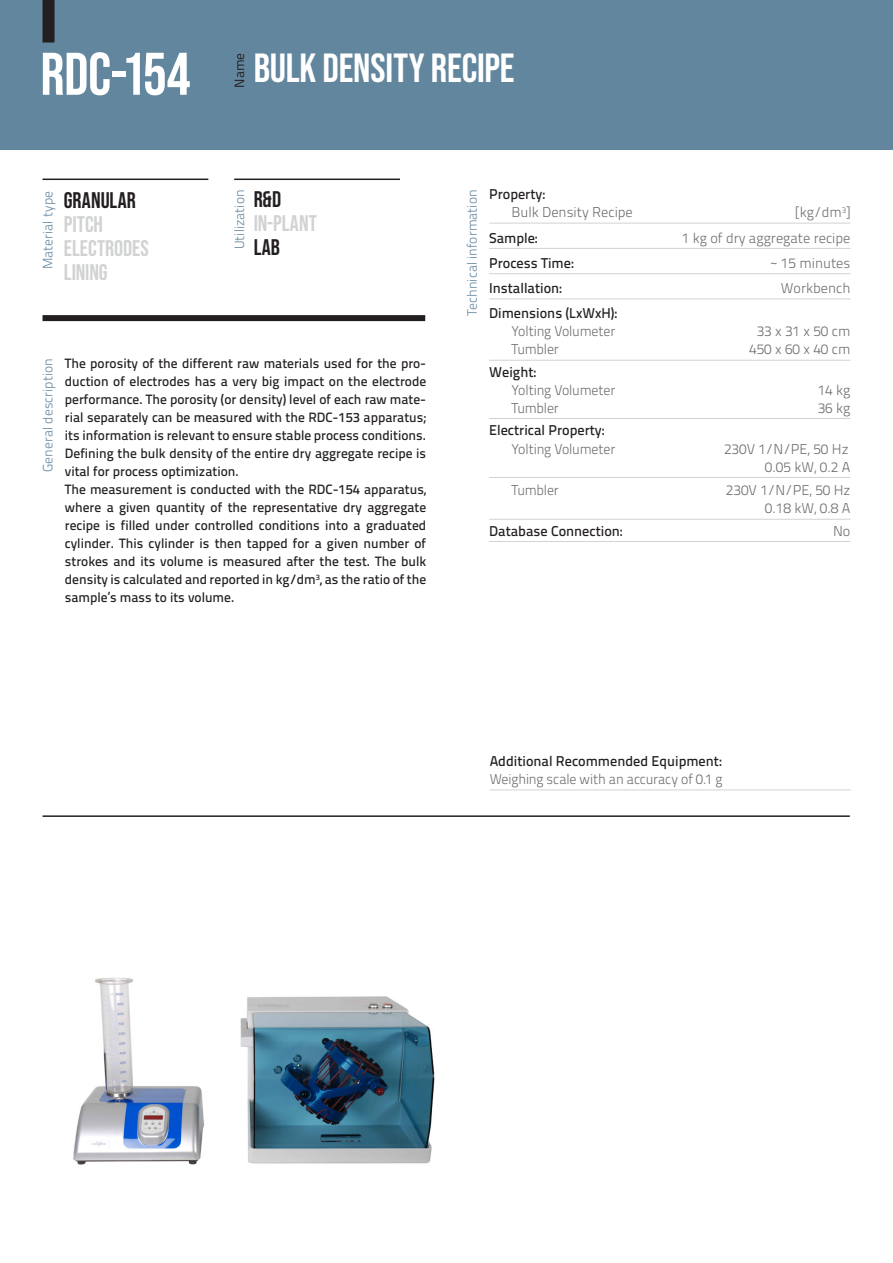
<style>
.page{position:relative;width:893px;height:1263px;background:#fff}
.page>*{position:absolute;margin:0;border:0;box-sizing:border-box;transform-origin:0 0}
.t1{font:60px "Bebas Neue";letter-spacing:-.005em;color:#fff}
.t2{font:40.5px "Bebas Neue";letter-spacing:-.005em;color:#fff}
.t3{font:22.5px/24px "Bebas Neue";color:#d1d2d4}
.t4{font:22.5px "Bebas Neue";letter-spacing:.01em;color:#231f20}
.t5{font:14.25px/18px "Titillium Text 25 L 250 wt";color:#6c6d70;text-align:right}
.t6{font:14.25px "Titillium Text 25 L 600 wt";color:#231f20}
.t7{font:13.5px/18px "Titillium Text 25 L 600 wt";color:#231f20}
.t8{font:13.5px "Titillium Text 25 L 250 wt";letter-spacing:.005em;color:#63869f}
.t9{font:13.5px "Titillium Text 25 L 400 wt";color:#231f20}
</style>
<div class="page">
<div style="left:0;top:0;width:893px;height:150px;background:#63869f"></div>
<div style="left:43px;top:0;width:12px;height:43px;background:#231f20"></div>
<hr style="left:43px;top:179px;width:165px;height:1px;background:#231f20">
<hr style="left:234px;top:179px;width:166px;height:1px;background:#231f20">
<div style="left:43px;top:315px;width:382px;height:6px;background:#231f20"></div>
<img style="left:73px;top:977px;width:362px;height:188px">
<hr style="left:489px;top:223px;width:361px;height:1px;background:#d1d2d4">
<hr style="left:489px;top:248px;width:361px;height:1px;background:#d1d2d4">
<hr style="left:489px;top:273px;width:361px;height:1px;background:#d1d2d4">
<hr style="left:489px;top:299px;width:361px;height:1px;background:#d1d2d4">
<hr style="left:489px;top:360px;width:361px;height:1px;background:#d1d2d4">
<hr style="left:489px;top:418px;width:361px;height:1px;background:#d1d2d4">
<hr style="left:489px;top:477px;width:361px;height:1px;background:#d1d2d4">
<hr style="left:489px;top:519px;width:361px;height:1px;background:#d1d2d4">
<hr style="left:489px;top:541px;width:361px;height:1px;background:#d1d2d4">
<hr style="left:43px;top:815px;width:807px;height:2px;background:#231f20">
<hr style="left:490px;top:790px;width:361px;height:1px;background:#d1d2d4">
<h1 class="t1" style="left:40px;top:40px;width:152px">RDC-154</h1>
<p class="t9" style="left:229px;top:88px;width:37px;rotate:-90deg">Name</p>
<h2 class="t2" style="left:254px;top:45px;width:262px">BULK DENSITY RECIPE</h2>
<p class="t8" style="left:38px;top:269px;width:80px;rotate:-90deg">Material type</p>
<p class="t8" style="left:230px;top:249px;width:61px;rotate:-90deg">Utilization</p>
<h3 class="t4" style="left:254px;top:187px;width:29px">R&amp;D</h3>
<h3 class="t4" style="left:64px;top:187px;width:74px">GRANULAR</h3>
<h3 class="t3" style="left:64px;top:212px;width:86px">PITCH<br>ELECTRODES<br>LINING</h3>
<h3 class="t3" style="left:254px;top:211px;width:65px">IN-PLANT</h3>
<h3 class="t4" style="left:254px;top:235px;width:28px">LAB</h3>
<p class="t8" style="left:38px;top:472px;width:115px;rotate:-90deg">General description</p>
<p class="t7" style="left:65px;top:354px;width:363px">The porosity of the different raw materials used for the pro&shy;duction of electrodes has a very big impact on the electrode performance. The porosity (or density) level of each raw mate&shy;rial separately can be measured with the RDC-153 apparatus; its information is relevant to ensure stable process conditions.<br>Defining the bulk density of the entire dry aggregate recipe is vital for process optimization.<br>The measurement is conducted with the RDC-154 apparatus, where a given quantity of the representative dry aggregate recipe is filled under controlled conditions into a graduated cylinder. This cylinder is then tapped for a given number of strokes and its volume is measured after the test. The bulk density is calculated and reported in kg/dm<sup>3</sup>, as the ratio of the sample’s mass to its volume.</p>
<p class="t8" style="left:462px;top:316px;width:128px;rotate:-90deg">Technical information</p>
<p class="t6" style="left:489px;top:184px;width:58px">Property:</p>
<p class="t5" style="left:512px;top:203px;width:123px">Bulk Density Recipe</p>
<p class="t5" style="left:796px;top:203px;width:56px">[kg/dm<sup>3</sup>]</p>
<p class="t6" style="left:489px;top:227px;width:50px">Sample:</p>
<p class="t5" style="left:682px;top:228px;width:170px">1 kg of dry aggregate recipe</p>
<p class="t6" style="left:489px;top:252px;width:86px">Process Time:</p>
<p class="t5" style="left:770px;top:253px;width:82px">~ 15 minutes</p>
<p class="t6" style="left:489px;top:277px;width:74px">Installation:</p>
<p class="t5" style="left:781px;top:278px;width:71px">Workbench</p>
<p class="t6" style="left:489px;top:303px;width:130px">Dimensions (LxWxH):</p>
<p class="t5" style="left:512px;top:322px;width:105px;text-align:left">Yolting Volumeter<br>Tumbler</p>
<p class="t5" style="left:749px;top:322px;width:103px;text-align:center">33 x 31 x 50 cm<br>450 x 60 x 40 cm</p>
<p class="t6" style="left:489px;top:361px;width:49px">Weight:</p>
<p class="t5" style="left:512px;top:380px;width:105px">Yolting Volumeter</p>
<p class="t5" style="left:818px;top:380px;width:34px">14 kg</p>
<p class="t5" style="left:512px;top:398px;width:49px">Tumbler</p>
<p class="t5" style="left:818px;top:398px;width:34px">36 kg</p>
<p class="t6" style="left:489px;top:419px;width:117px">Electrical Property:</p>
<p class="t5" style="left:512px;top:439px;width:105px">Yolting Volumeter</p>
<p class="t5" style="left:724px;top:439px;width:128px">230V 1/N/PE, 50 Hz<br>0.05 kW, 0.2 A</p>
<p class="t5" style="left:512px;top:480px;width:49px">Tumbler</p>
<p class="t5" style="left:726px;top:480px;width:126px;line-height:18.8px">230V 1/N/PE, 50 Hz<br>0.18 kW, 0.8 A</p>
<p class="t6" style="left:489px;top:520px;width:135px">Database Connection:</p>
<p class="t5" style="left:833px;top:521px;width:19px">No</p>
<p class="t6" style="left:490px;top:750px;width:234px">Additional Recommended Equipment:</p>
<p class="t5" style="left:490px;top:769px;width:234px">Weighing scale with an accuracy of 0.1 g</p>
</div>
